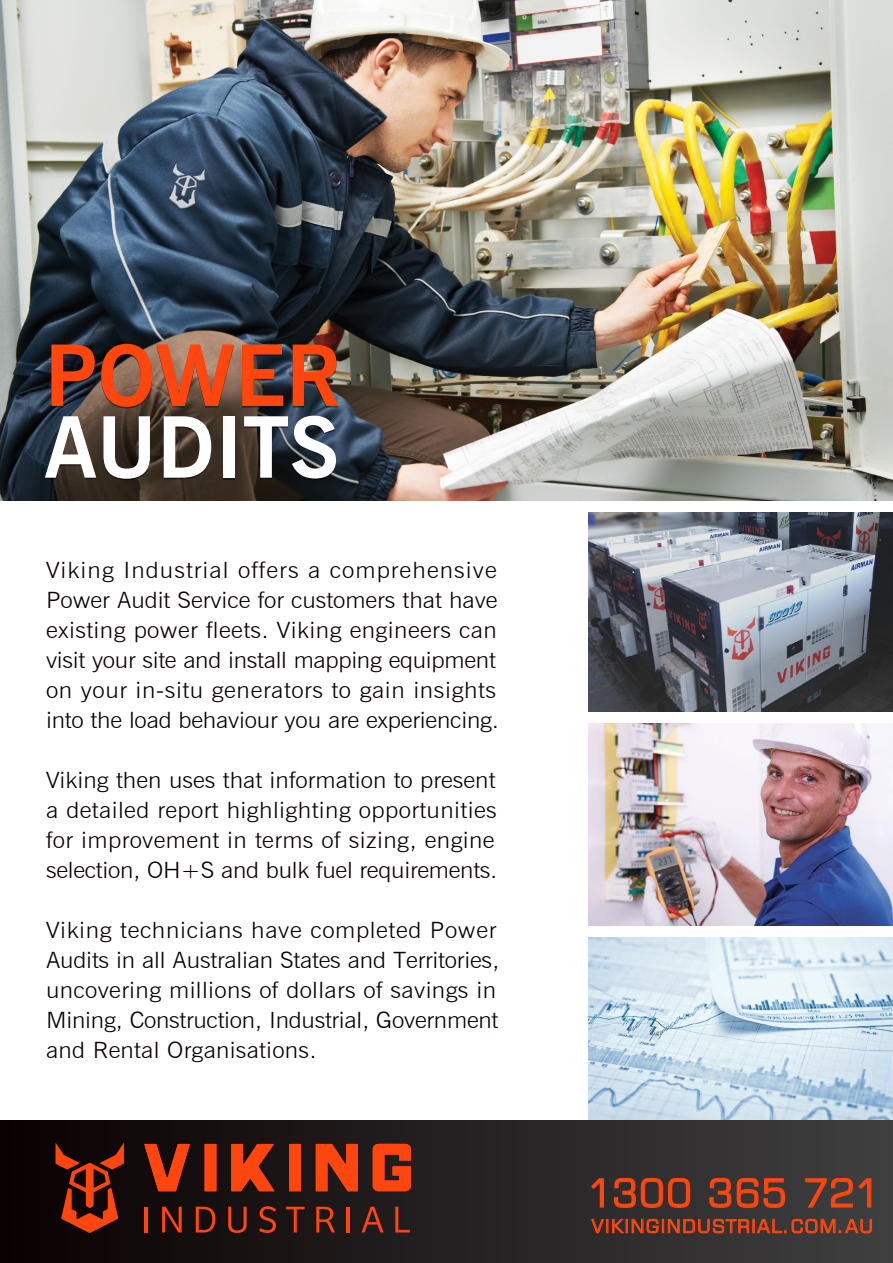
<style>
.page{position:relative;width:893px;height:1263px;background:#fff}
.page>*{position:absolute;margin:0;border:0;box-sizing:border-box;transform-origin:0 0}
.t1{font:700 84.45px "News Gothic BT";color:#fff}
.t2{font:700 84.45px "News Gothic BT";color:#ff460f}
.t3{font:38.7px "Square 721 BT";letter-spacing:.025em;color:#ff460f}
.t4{font:300 22.5px/30px "News Gothic BT";letter-spacing:.01em;color:#090001;scale:1.09 1}
.t5{font:18.15px "Square 721 BT";letter-spacing:.075em;color:#ff460f}
</style>
<div class="page">
<img style="left:0;top:0;width:893px;height:501px">
<img style="left:589px;top:512px;width:304px;height:608px">
<div style="left:0;top:1120px;width:893px;height:143px;background:linear-gradient(to right,#0b0001,#3f3f41)"></div>
<svg style="left:144px;top:1144px;width:46px;height:47px;background:#8f2a0d"></svg>
<div style="left:205px;top:1144px;width:11px;height:47px;background:#ff460f"></div>
<svg style="left:231px;top:1144px;width:43px;height:47px;background:#ba3610"></svg>
<div style="left:289px;top:1144px;width:12px;height:47px;background:#ff460f"></div>
<svg style="left:316px;top:1144px;width:42px;height:47px;background:#cd3b11"></svg>
<svg style="left:373px;top:1144px;width:38px;height:47px;background:#cf3c11"></svg>
<hr style="left:145px;top:1207px;width:3px;height:25px;background:#ff460f">
<svg style="left:162px;top:1207px;width:20px;height:25px"></svg>
<svg style="left:196px;top:1207px;width:19px;height:25px"></svg>
<svg style="left:228px;top:1207px;width:19px;height:26px"></svg>
<svg style="left:259px;top:1206px;width:17px;height:27px"></svg>
<svg style="left:286px;top:1207px;width:19px;height:25px"></svg>
<svg style="left:316px;top:1207px;width:19px;height:25px"></svg>
<hr style="left:347px;top:1207px;width:3px;height:25px;background:#ff460f">
<svg style="left:362px;top:1207px;width:22px;height:25px"></svg>
<svg style="left:395px;top:1207px;width:15px;height:25px"></svg>
<svg style="left:56px;top:1143px;width:68px;height:90px;background:#631c0a"></svg>
<div style="left:532px;top:712px;width:361px;height:10px;background:#fff"></div>
<div style="left:512px;top:926px;width:381px;height:10px;background:#fff"></div>
<svg style="left:590px;top:1178px;width:15px;height:30px"></svg>
<svg style="left:613px;top:1177px;width:78px;height:31px;background:#5d3328"></svg>
<svg style="left:709px;top:1177px;width:77px;height:31px;background:#66382c"></svg>
<svg style="left:805px;top:1177px;width:67px;height:31px;background:#603d33"></svg>
<svg style="left:591px;top:1218px;width:159px;height:16px;background:#743625"></svg>
<div style="left:752px;top:1219px;width:3px;height:14px;border:1px solid #ff460f"></div>
<svg style="left:756px;top:1216px;width:116px;height:18px;background:#6b3c2f"></svg>
<h1 class="t2" style="left:45px;top:325px;width:299px">POWER</h1>
<h1 class="t1" style="left:45px;top:396px;width:296px">AUDITS</h1>
<p class="t4" style="left:46px;top:555px;width:417px">Viking Industrial offers a comprehensive Power Audit Service for customers that have existing power fleets. Viking engineers can visit your site and install mapping equipment on your in-situ generators to gain insights into the load behaviour you are experiencing.</p>
<p class="t4" style="left:46px;top:765px;width:416px">Viking then uses that information to present a detailed report highlighting opportunities for improvement in terms of sizing, engine selection, OH+S and bulk fuel requirements.</p>
<p class="t4" style="left:46px;top:915px;width:417px">Viking technicians have completed Power Audits in all Australian States and Territories, uncovering millions of dollars of savings in Mining, Construction, Industrial, Government and Rental Organisations.</p>
<h2 class="t3" style="left:587px;top:1169px;width:295px">1300 365 721</h2>
<p class="t5" style="left:592px;top:1215px;width:283px">VIKINGINDUSTRIAL.COM.AU</p>
</div>
